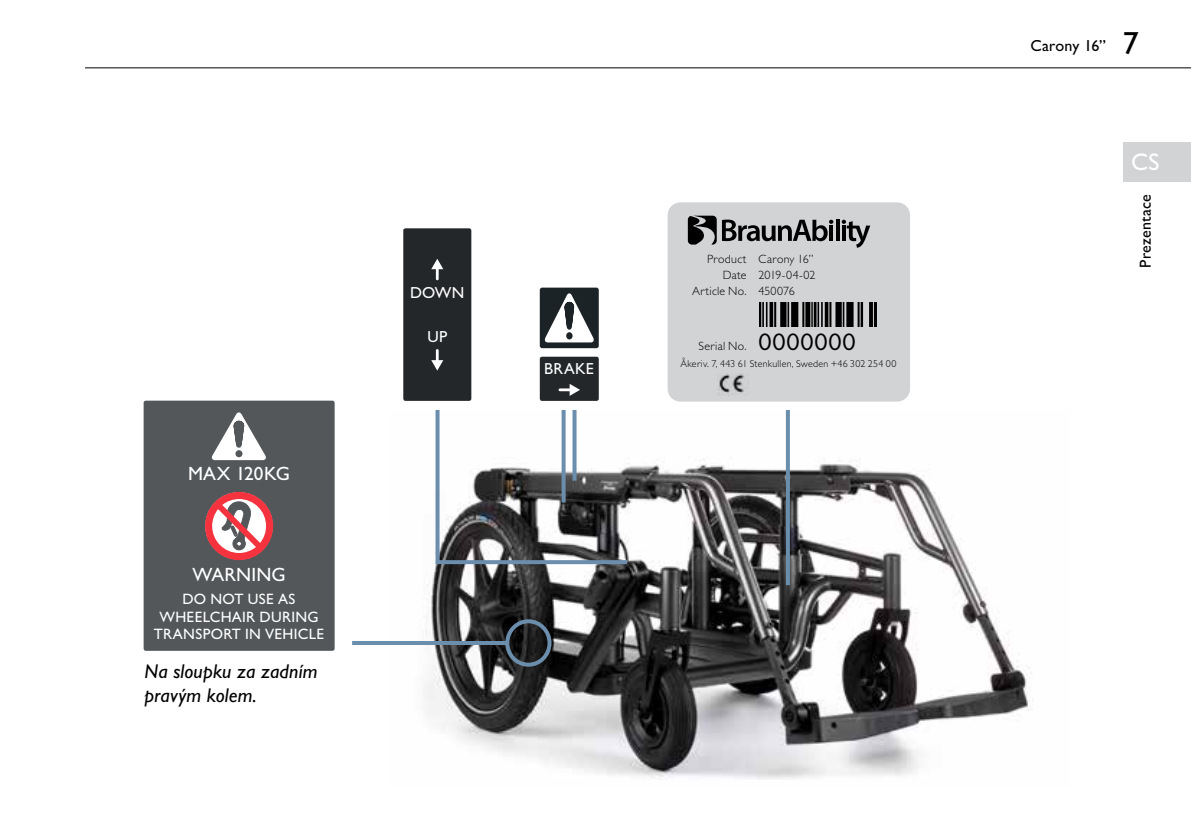
<style>
.page{position:relative;width:1191px;height:840px;background:#fff}
.page>*{position:absolute;margin:0;border:0;box-sizing:border-box;transform-origin:0 0}
.t1{font:500 24px "Gill Sans MT Pro";color:#fff}
.t2{font:italic 500 20px/24px "Gill Sans MT Pro";letter-spacing:.005em;color:#000}
.t3{font:500 19.2px "Gill Sans MT Pro";letter-spacing:.005em;color:#fff}
.t4{font:500 16px "Gill Sans MT Pro";letter-spacing:.015em;color:#000}
.t5{font:500 16px "Gill Sans MT Pro";letter-spacing:.015em;color:#fff}
.t6{font:500 15px/17.6px "Gill Sans MT Pro";letter-spacing:.02em;color:#fff;text-align:center}
.t7{font:300 12px "Gill Sans MT Pro";letter-spacing:.02em;color:#000}
.t8{font:300 10px "Gill Sans MT Pro";letter-spacing:.02em;color:#000}
.s1{font-weight:400;font-size:24px}
.s2{font-size:32px}
</style>
<div class="page">
<img style="left:390px;top:411px;width:643px;height:368px">
<div style="left:540px;top:356px;width:59px;height:44px;background:#24272a;border-radius:2px"></div>
<hr style="left:560px;top:388px;width:14px;height:3px;background:#fff">
<svg style="left:568px;top:384px;width:12px;height:12px"></svg>
<div style="left:403px;top:228px;width:68px;height:172px;background:#24272a;border-radius:2px"></div>
<hr style="left:436px;top:264px;width:3px;height:15px;background:#fff">
<svg style="left:431px;top:259px;width:13px;height:11px"></svg>
<hr style="left:436px;top:350px;width:3px;height:14px;background:#fff">
<svg style="left:431px;top:358px;width:13px;height:13px"></svg>
<div style="left:144px;top:400px;width:190px;height:250px;background:#53575a;border-radius:2px"></div>
<svg style="left:212px;top:412px;width:54px;height:48px"></svg>
<div style="left:235px;top:450px;width:7px;height:7px;background:#53575a;border-radius:50%"></div>
<svg style="left:205px;top:491px;width:68px;height:69px"></svg>
<svg style="left:352px;top:640px;width:153px;height:4px"></svg>
<div style="left:505px;top:619px;width:46px;height:47px;border:4px solid #6c8ead;border-radius:50%"></div>
<hr style="left:786px;top:410px;width:4px;height:175px;background:#6c8ead">
<svg style="left:433px;top:410px;width:198px;height:156px"></svg>
<div style="left:540px;top:287px;width:59px;height:61px;background:#1c2327;border-radius:2px"></div>
<svg style="left:544px;top:293px;width:50px;height:49px"></svg>
<div style="left:566px;top:332px;width:6px;height:7px;background:#1c2327;border-radius:50%"></div>
<svg style="left:572px;top:410px;width:4px;height:70px"></svg>
<div style="left:668px;top:203px;width:241px;height:197px;background:#d1d3d4;border-radius:12px"></div>
<div style="left:667px;top:202px;width:243px;height:199px;border:2px solid #d1d3d4;border-radius:12px"></div>
<svg style="left:759px;top:302px;width:117px;height:25px;background:#171818"></svg>
<svg style="left:761px;top:302px;width:1px;height:25px"></svg>
<hr style="left:764px;top:301px;width:2px;height:28px;background:#d1d3d4">
<svg style="left:773px;top:302px;width:1px;height:25px"></svg>
<svg style="left:776px;top:302px;width:4px;height:25px"></svg>
<svg style="left:786px;top:302px;width:1px;height:25px"></svg>
<hr style="left:789px;top:301px;width:2px;height:28px;background:#d1d3d4">
<svg style="left:798px;top:302px;width:4px;height:25px"></svg>
<hr style="left:767px;top:301px;width:2px;height:28px;background:#d1d3d4">
<hr style="left:819px;top:301px;width:2px;height:28px;background:#d1d3d4">
<svg style="left:828px;top:302px;width:1px;height:25px"></svg>
<svg style="left:831px;top:302px;width:4px;height:25px"></svg>
<svg style="left:841px;top:302px;width:1px;height:25px"></svg>
<hr style="left:844px;top:301px;width:2px;height:28px;background:#d1d3d4">
<svg style="left:853px;top:302px;width:4px;height:25px"></svg>
<svg style="left:859px;top:302px;width:1px;height:25px"></svg>
<div style="left:863px;top:301px;width:6px;height:28px;background:#d1d3d4"></div>
<hr style="left:822px;top:301px;width:2px;height:28px;background:#d1d3d4">
<svg style="left:804px;top:302px;width:13px;height:25px"></svg>
<svg style="left:873px;top:302px;width:1px;height:25px"></svg>
<img style="left:718px;top:373px;width:27px;height:21px">
<svg style="left:688px;top:215px;width:28px;height:29px"></svg>
<svg style="left:836px;top:220px;width:3px;height:21px"></svg>
<svg style="left:841px;top:219px;width:29px;height:29px"></svg>
<svg style="left:722px;top:219px;width:111px;height:22px"></svg>
<hr style="left:85px;top:67px;width:1106px;height:1px;background:#000">
<div style="left:1123px;top:142px;width:68px;height:39px;background:#d1d3d4"></div>
<h3 class="t3" style="left:188px;top:461px;width:103px">MAX 120KG</h3>
<h3 class="t3" style="left:192px;top:562px;width:95px">WARNING</h3>
<p class="t6" style="left:154px;top:589px;width:172px">DO NOT USE AS<br>WHEELCHAIR DURING<br>TRANSPORT IN VEHICLE</p>
<h2 class="t2" style="left:144px;top:659px;width:174px">Na sloupku za zadním pravým kolem.</h2>
<h3 class="t5" style="left:410px;top:283px;width:56px">DOWN</h3>
<h3 class="t5" style="left:427px;top:327px;width:21px">UP</h3>
<h3 class="t5" style="left:544px;top:359px;width:51px">BRAKE</h3>
<p class="t7" style="left:707px;top:251px;width:108px">Product Carony 16”</p>
<p class="t7" style="left:722px;top:267px;width:94px">Date 2019-04-02</p>
<p class="t7" style="left:692px;top:283px;width:104px">Article No. 450076</p>
<p class="t7" style="left:698px;top:338px;width:159px">Serial No. <span class="s1">0000000</span></p>
<p class="t8" style="left:680px;top:357px;width:217px">Åkeriv. 7, 443 61 Stenkullen, Sweden +46 302 254 00</p>
<h3 class="t4" style="left:1030px;top:36px;width:110px">Carony 16” <span class="s2">7</span></h3>
<h1 class="t1" style="left:1131px;top:147px;width:30px">CS</h1>
<h3 class="t4" style="left:1135px;top:267px;width:75px;rotate:-90deg">Prezentace</h3>
</div>
